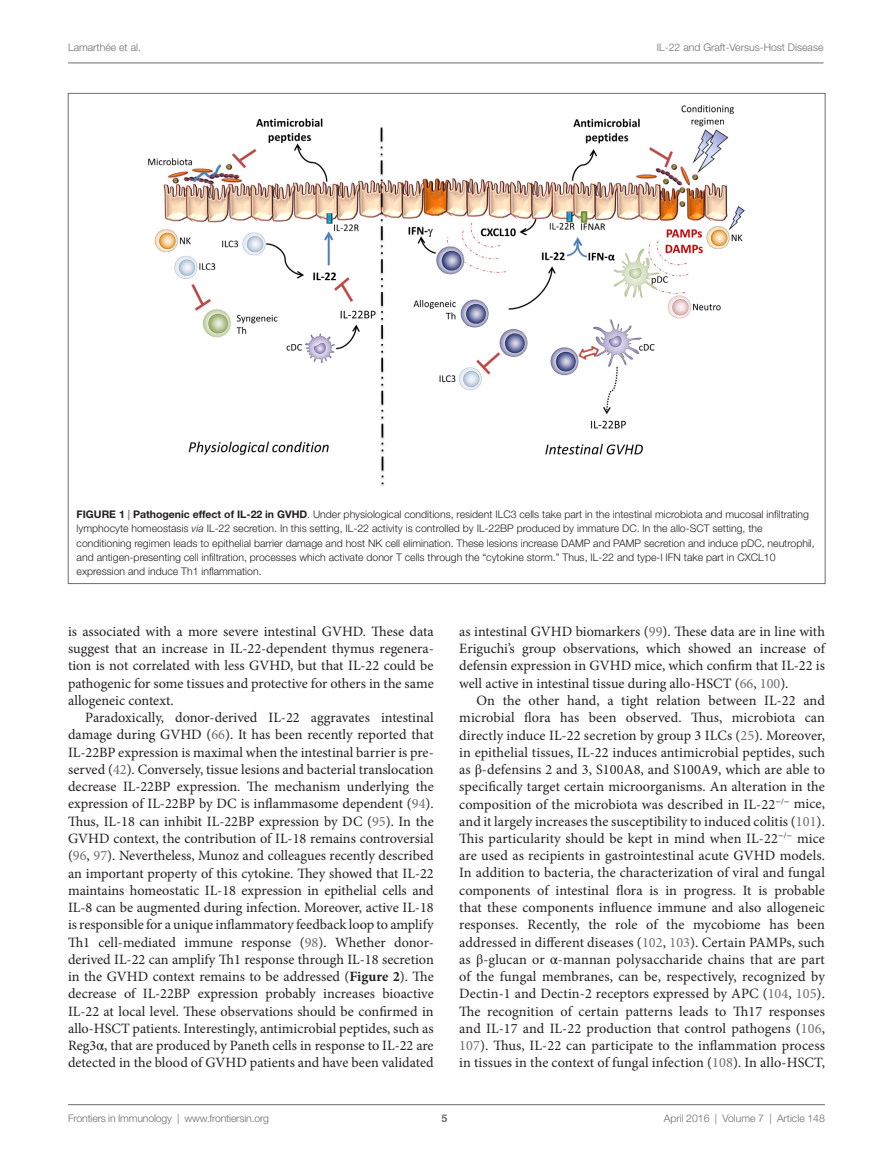
<style>
.page{position:relative;width:893px;height:1170px;background:#fff}
.page>*{position:absolute;margin:0;border:0;box-sizing:border-box;transform-origin:0 0}
.t1{font:14.25px/17.2px "Minion Pro";color:#231f20;text-align:justify}
.t2{font:300 10.5px/14.2px "Helvetica Neue LT Std";color:#231f20}
.t3{font:300 10.5px "Helvetica Neue LT Std";color:#6c6d70}
.t4{font:700 10.5px "Helvetica Neue LT Std";color:#6c6d70}
.s1{font-weight:700}
.s2{font-style:italic}
.s3{color:#6c6d70}
.s4{font-family:"STIX General"}
</style>
<div class="page">
<img style="left:148px;top:105px;width:597px;height:382px">
<hr style="left:68px;top:1104px;width:757px;height:1px;background:#6c6d70">
<hr style="left:68px;top:63px;width:756px;height:1px;background:#6c6d70">
<p class="t3" style="left:68px;top:41px;width:74px">Lamarthée et al.</p>
<p class="t3" style="left:657px;top:41px;width:168px">IL-22 and Graft-Versus-Host Disease</p>
<p class="t2" style="left:77px;top:507px;width:740px"><span class="s1">FIGURE 1</span> | <span class="s1">Pathogenic effect of IL-22 in GVHD</span>. Under physiological conditions, resident ILC3 cells take part in the intestinal microbiota and mucosal infiltrating lymphocyte homeostasis <span class="s2">via</span> IL-22 secretion. In this setting, IL-22 activity is controlled by IL-22BP produced by immature DC. In the allo-SCT setting, the conditioning regimen leads to epithelial barrier damage and host NK cell elimination. These lesions increase DAMP and PAMP secretion and induce pDC, neutrophil, and antigen-presenting cell infiltration, processes which activate donor T cells through the “cytokine storm.” Thus, IL-22 and type-I IFN take part in CXCL10 expression and induce Th1 inflammation.</p>
<p class="t1" style="left:68px;top:622px;width:367px">is associated with a more severe intestinal GVHD. These data suggest that an increase in IL-22-dependent thymus regenera&shy;tion is not correlated with less GVHD, but that IL-22 could be pathogenic for some tissues and protective for others in the same allogeneic context.</p>
<p class="t1" style="left:68px;top:709px;width:367px;text-indent:17px">Paradoxically, donor-derived IL-22 aggravates intestinal damage during GVHD (<span class="s3">66</span>). It has been recently reported that IL-22BP expression is maximal when the intestinal barrier is pre&shy;served (<span class="s3">42</span>). Conversely, tissue lesions and bacterial translocation decrease IL-22BP expression. The mechanism underlying the expression of IL-22BP by DC is inflammasome dependent (<span class="s3">94</span>).<br>Thus, IL-18 can inhibit IL-22BP expression by DC (<span class="s3">95</span>). In the GVHD context, the contribution of IL-18 remains controversial (<span class="s3">96</span>, <span class="s3">97</span>). Nevertheless, Munoz and colleagues recently described an important property of this cytokine. They showed that IL-22 maintains homeostatic IL-18 expression in epithelial cells and IL-8 can be augmented during infection. Moreover, active IL-18 is responsible for a unique inflammatory feedback loop to amplify Th1 cell-mediated immune response (<span class="s3">98</span>). Whether donor&shy;derived IL-22 can amplify Th1 response through IL-18 secretion in the GVHD context remains to be addressed (<span class="s1">Figure 2</span>). The decrease of IL-22BP expression probably increases bioactive IL-22 at local level. These observations should be confirmed in allo-HSCT patients. Interestingly, antimicrobial peptides, such as Reg3<span class="s4">α</span>, that are produced by Paneth cells in response to IL-22 are detected in the blood of GVHD patients and have been validated</p>
<p class="t1" style="left:459px;top:622px;width:367px">as intestinal GVHD biomarkers (<span class="s3">99</span>). These data are in line with Eriguchi’s group observations, which showed an increase of defensin expression in GVHD mice, which confirm that IL-22 is well active in intestinal tissue during allo-HSCT (<span class="s3">66</span>, <span class="s3">100</span>).</p>
<p class="t1" style="left:459px;top:691px;width:367px;text-indent:17px">On the other hand, a tight relation between IL-22 and microbial flora has been observed. Thus, microbiota can directly induce IL-22 secretion by group 3 ILCs (<span class="s3">25</span>). Moreover, in epithelial tissues, IL-22 induces antimicrobial peptides, such as <span class="s4">β</span>-defensins 2 and 3, S100A8, and S100A9, which are able to specifically target certain microorganisms. An alteration in the composition of the microbiota was described in IL-22<sup>−</sup><sup>/</sup><sup>−</sup> mice, and it largely increases the susceptibility to induced colitis (<span class="s3">101</span>).<br>This particularity should be kept in mind when IL-22<sup>−</sup><sup>/</sup><sup>−</sup> mice are used as recipients in gastrointestinal acute GVHD models.<br>In addition to bacteria, the characterization of viral and fungal components of intestinal flora is in progress. It is probable that these components influence immune and also allogeneic responses. Recently, the role of the mycobiome has been addressed in different diseases (<span class="s3">102</span>, <span class="s3">103</span>). Certain PAMPs, such as <span class="s4">β</span>-glucan or <span class="s4">α</span>-mannan polysaccharide chains that are part of the fungal membranes, can be, respectively, recognized by Dectin-1 and Dectin-2 receptors expressed by APC (<span class="s3">104</span>, <span class="s3">105</span>).<br>The recognition of certain patterns leads to Th17 responses and IL-17 and IL-22 production that control pathogens (<span class="s3">106</span>, <span class="s3">107</span>). Thus, IL-22 can participate to the inflammation process in tissues in the context of fungal infection (<span class="s3">108</span>). In allo-HSCT,</p>
<p class="t3" style="left:68px;top:1111px;width:203px">Frontiers in Immunology | www.frontiersin.org</p>
<p class="t3" style="left:664px;top:1111px;width:163px">April 2016 | Volume 7 | Article 148</p>
<p class="t4" style="left:441px;top:1111px;width:7px">5</p>
</div>
